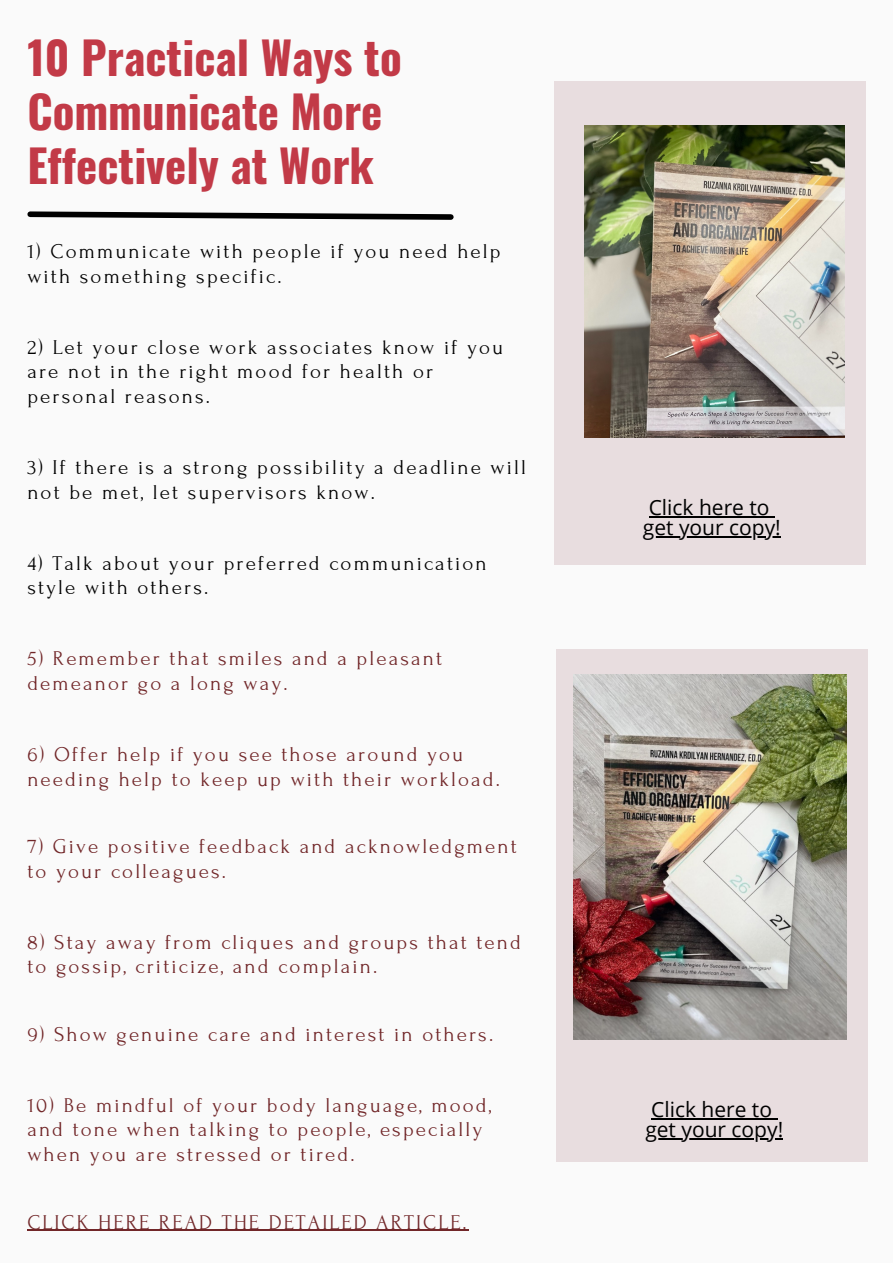
<style>
.page{position:relative;width:893px;height:1264px;background:#fff}
.page>*{position:absolute;margin:0;border:0;box-sizing:border-box;transform-origin:0 0}
.t1{font:700 45px/54px "Oswald";color:#c23a47}
.t2{font:21px/24.8px "Forum";letter-spacing:.1em;color:#712628}
.t3{font:21px/24.8px "Forum";letter-spacing:.1em;color:#000}
.t4{font:21px "Open Sans";color:#000}
</style>
<div class="page">
<div style="left:0;top:0;width:892px;height:1262px;background:#fafafa"></div>
<div style="left:554px;top:81px;width:311px;height:483px;background:#e8dddf"></div>
<img style="left:584px;top:125px;width:260px;height:312px">
<div style="left:556px;top:649px;width:311px;height:512px;background:#e8dddf"></div>
<svg style="left:27px;top:211px;width:427px;height:9px"></svg>
<hr style="left:27px;top:1229px;width:442px;height:1px;background:#712628">
<img style="left:573px;top:675px;width:273px;height:364px">
<hr style="left:648px;top:516px;width:121px;height:1px;background:#000">
<hr style="left:643px;top:536px;width:137px;height:1px;background:#000">
<hr style="left:651px;top:1118px;width:121px;height:1px;background:#000">
<hr style="left:645px;top:1138px;width:138px;height:1px;background:#000">
<p class="t1" style="left:27px;top:29px;width:376px">10 Practical Ways to<br>Communicate More<br>Effectively at Work</p>
<p class="t3" style="left:27px;top:239px;width:475px">1) Communicate with people if you need help with something specific.</p>
<p class="t3" style="left:27px;top:335px;width:477px">2) Let your close work associates know if you are not in the right mood for health or personal reasons.</p>
<p class="t3" style="left:27px;top:455px;width:500px">3) If there is a strong possibility a deadline will not be met, let supervisors know.</p>
<p class="t3" style="left:27px;top:551px;width:461px">4) Talk about your preferred communication style with others.</p>
<p class="t2" style="left:27px;top:646px;width:416px">5) Remember that smiles and a pleasant demeanor go a long way.</p>
<p class="t2" style="left:27px;top:742px;width:474px">6) Offer help if you see those around you needing help to keep up with their workload.</p>
<p class="t2" style="left:27px;top:834px;width:491px">7) Give positive feedback and acknowledgment to your colleagues.</p>
<p class="t2" style="left:27px;top:929px;width:495px">8) Stay away from cliques and groups that tend to gossip, criticize, and complain.</p>
<p class="t2" style="left:27px;top:1022px;width:467px">9) Show genuine care and interest in others.</p>
<p class="t2" style="left:27px;top:1092px;width:465px">10) Be mindful of your body language, mood, and tone when talking to people, especially when you are stressed or tired.</p>
<p class="t2" style="left:27px;top:1209px;width:441px">CLICK HERE READ THE DETAILED ARTICLE.</p>
<p class="t4" style="left:648px;top:492px;width:122px">Click here to</p>
<p class="t4" style="left:643px;top:513px;width:139px">get your copy!</p>
<p class="t4" style="left:651px;top:1094px;width:122px">Click here to</p>
<p class="t4" style="left:645px;top:1114px;width:139px">get your copy!</p>
</div>
